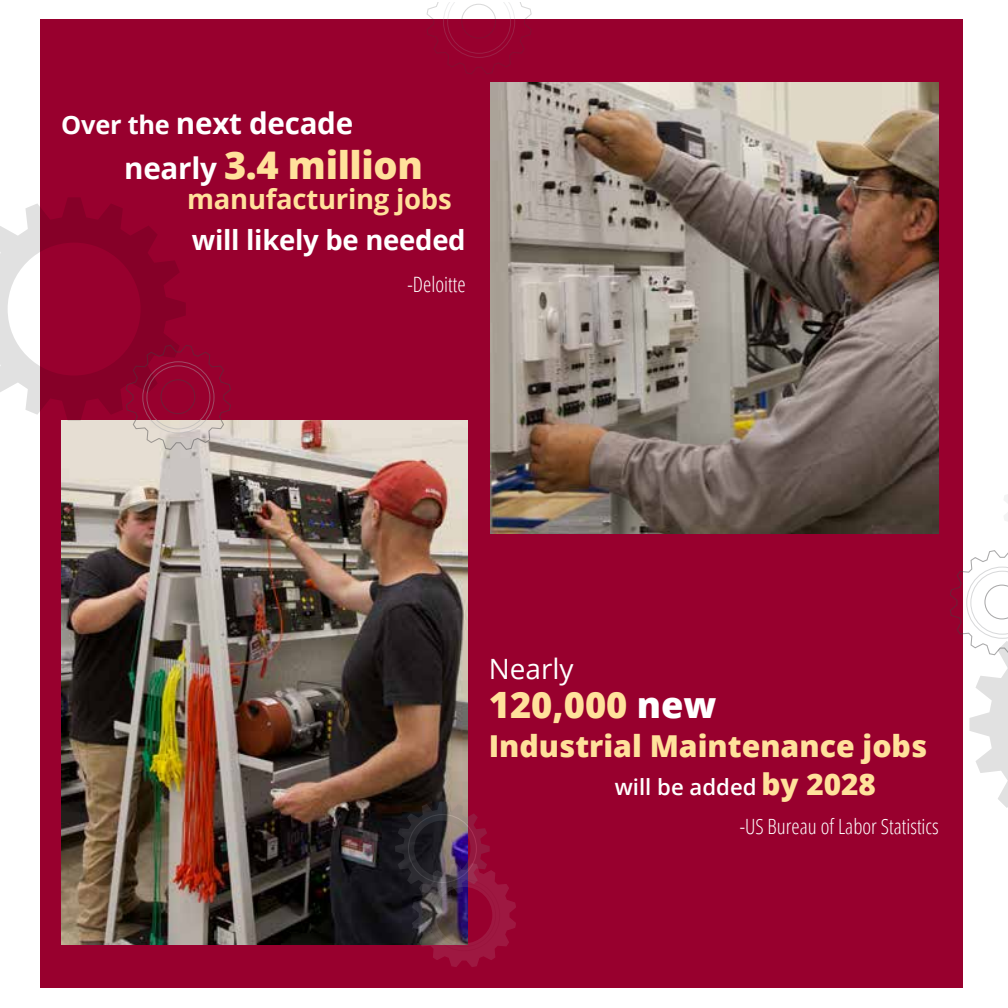
<style>
.page{position:relative;width:1008px;height:1008px;background:#fff}
.page>*{position:absolute;margin:0;border:0;box-sizing:border-box;transform-origin:0 0}
.t1{font:800 38.15px "Open Sans";letter-spacing:-.01em;color:#ffe19b}
.t2{font:800 36.23px "Open Sans";color:#ffe19b}
.t3{font:800 30.28px "Open Sans";color:#ffe19b}
.t4{font:700 29.57px "Open Sans";letter-spacing:-.01em;color:#fff}
.t5{font:28px "Open Sans";color:#fff}
.t6{font:700 27.47px "Open Sans";letter-spacing:-.01em;color:#fff}
.t7{font:700 27.47px "Open Sans";letter-spacing:-.01em;color:#ffe19b}
.t8{font:600 22.22px "Open Sans";color:#fff}
.t9{font:300 condensed 21.18px "Open Sans";color:#fff}
.t10{font:300 condensed 21px "Open Sans";color:#fff}
.s1{font-size:25.38px}
.s2{font-weight:700;font-size:29.57px;color:#fff}
.s3{color:#fff}
.s4{font-weight:800;font-size:29.75px;color:#ffe19b}
</style>
<div class="page">
<div style="left:40px;top:20px;width:923px;height:968px;background:#98002e"></div>
<img style="left:61px;top:421px;width:406px;height:524px">
<img style="left:490px;top:82px;width:449px;height:451px">
<svg style="left:0;top:197px;width:186px;height:224px"></svg>
<svg style="left:395px;top:801px;width:121px;height:166px"></svg>
<div style="left:428px;top:879px;width:72px;height:72px;border:1px solid #a7a9ac;border-radius:50%"></div>
<div style="left:432px;top:883px;width:64px;height:64px;border:1px solid #a7a9ac;border-radius:50%"></div>
<svg style="left:950px;top:495px;width:58px;height:313px"></svg>
<svg style="left:426px;top:2px;width:106px;height:72px"></svg>
<svg style="left:125px;top:344px;width:107px;height:107px"></svg>
<div style="left:143px;top:362px;width:71px;height:71px;border:1px solid #a7a9ac;border-radius:50%"></div>
<div style="left:147px;top:366px;width:63px;height:63px;border:1px solid #a7a9ac;border-radius:50%"></div>
<h3 class="t4" style="left:61px;top:102px;width:293px"><span class="s1">Over the</span> next decade</h3>
<h1 class="t1" style="left:124px;top:136px;width:300px"><span class="s2">nearly</span> 3.4 million</h1>
<h3 class="t7" style="left:187px;top:179px;width:266px">manufacturing jobs</h3>
<h3 class="t6" style="left:192px;top:221px;width:275px">will likely be needed</h3>
<p class="t9" style="left:408px;top:270px;width:60px">-Deloitte</p>
<h3 class="t5" style="left:489px;top:650px;width:86px">Nearly</h3>
<h2 class="t2" style="left:489px;top:677px;width:229px">120,000 <span class="s3">new</span></h2>
<h3 class="t3" style="left:489px;top:723px;width:440px">Industrial Maintenance jobs</h3>
<p class="t8" style="left:615px;top:772px;width:263px">will be added <span class="s4">by 2028</span></p>
<p class="t10" style="left:740px;top:812px;width:200px">-US Bureau of Labor Statistics</p>
</div>
